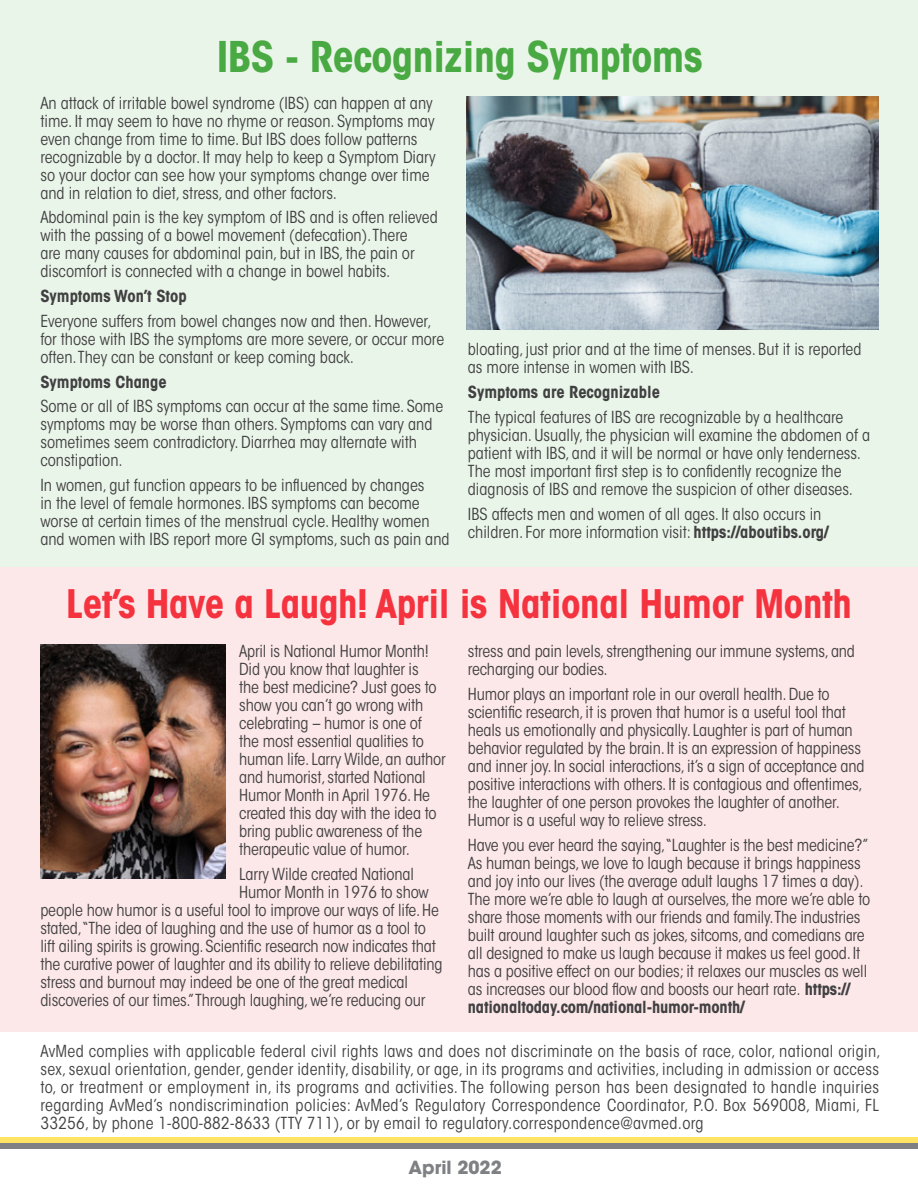
<style>
.page{position:relative;width:918px;height:1188px;background:#fff}
.page>*{position:absolute;margin:0;border:0;box-sizing:border-box;transform-origin:0 0}
.t1{font:700 condensed 42px "ITC Avant Garde Std";letter-spacing:-.01em;color:#49a942}
.t2{font:700 condensed 39px "ITC Avant Garde Std";letter-spacing:-.01em;color:#f5333f}
.t3{font:700 18px "ITC Avant Garde Std";color:#7e8083}
.t4{font:condensed 16.5px/18px "ITC Avant Garde Std";letter-spacing:-.01em;color:#414042}
.t5{font:700 condensed 16.5px "ITC Avant Garde Std";color:#414042}
.s1{font-weight:700}
</style>
<div class="page">
<div style="left:0;top:1137px;width:918px;height:9px;background:#ffe363"></div>
<div style="left:0;top:1143px;width:918px;height:6px;background:#7e8083"></div>
<div style="left:0;top:0;width:918px;height:567px;background:#eaf5e9"></div>
<div style="left:0;top:567px;width:918px;height:464px;background:#fde8e9"></div>
<img style="left:466px;top:96px;width:412px;height:234px">
<img style="left:40px;top:645px;width:186px;height:233px">
<h1 class="t1" style="left:217px;top:29px;width:488px">IBS - Recognizing Symptoms</h1>
<p class="t4" style="left:40px;top:94px;width:397px">An attack of irritable bowel syndrome (IBS) can happen at any time. It may seem to have no rhyme or reason. Symptoms may even change from time to time. But IBS does follow patterns recognizable by a doctor. It may help to keep a Symptom Diary so your doctor can see how your symptoms change over time and in relation to diet, stress, and other factors.</p>
<p class="t4" style="left:40px;top:208px;width:399px">Abdominal pain is the key symptom of IBS and is often relieved with the passing of a bowel movement (defecation). There<br>are many causes for abdominal pain, but in IBS, the pain or discomfort is connected with a change in bowel habits.</p>
<p class="t5" style="left:40px;top:285px;width:148px">Symptoms Won’t Stop</p>
<p class="t4" style="left:40px;top:312px;width:405px">Everyone suffers from bowel changes now and then. However, for those with IBS the symptoms are more severe, or occur more often. They can be constant or keep coming back.</p>
<p class="t5" style="left:40px;top:371px;width:128px">Symptoms Change</p>
<p class="t4" style="left:40px;top:397px;width:404px">Some or all of IBS symptoms can occur at the same time. Some symptoms may be worse than others. Symptoms can vary and sometimes seem contradictory. Diarrhea may alternate with constipation.</p>
<p class="t4" style="left:40px;top:476px;width:411px">In women, gut function appears to be influenced by changes<br>in the level of female hormones. IBS symptoms can become worse at certain times of the menstrual cycle. Healthy women and women with IBS report more GI symptoms, such as pain and</p>
<p class="t4" style="left:468px;top:340px;width:395px">bloating, just prior and at the time of menses. But it is reported as more intense in women with IBS.</p>
<p class="t5" style="left:468px;top:382px;width:194px">Symptoms are Recognizable</p>
<p class="t4" style="left:468px;top:408px;width:404px">The typical features of IBS are recognizable by a healthcare physician. Usually, the physician will examine the abdomen of a patient with IBS, and it will be normal or have only tenderness.<br>The most important first step is to confidently recognize the diagnosis of IBS and remove the suspicion of other diseases.</p>
<p class="t4" style="left:468px;top:505px;width:362px">IBS affects men and women of all ages. It also occurs in children. For more information visit: <span class="s1">https://aboutibs.org/</span></p>
<h2 class="t2" style="left:66px;top:579px;width:788px">Let’s Have a Laugh! April is National Humor Month</h2>
<p class="t4" style="left:239px;top:642px;width:208px">April is National Humor Month!<br>Did you know that laughter is<br>the best medicine? Just goes to show you can’t go wrong with celebrating – humor is one of the most essential qualities to human life. Larry Wilde, an author and humorist, started National<br>Humor Month in April 1976. He created this day with the idea to bring public awareness of the therapeutic value of humor.</p>
<p class="t4" style="left:239px;top:865px;width:176px">Larry Wilde created National</p>
<p class="t4" style="left:239px;top:883px;width:191px">Humor Month in 1976 to show</p>
<p class="t4" style="left:40px;top:901px;width:400px">people how humor is a useful tool to improve our ways of life. He</p>
<p class="t4" style="left:40px;top:919px;width:387px">stated,“The idea of laughing and the use of humor as a tool to</p>
<p class="t4" style="left:40px;top:937px;width:397px">lift ailing spirits is growing. Scientific research now indicates that</p>
<p class="t4" style="left:40px;top:955px;width:404px">the curative power of laughter and its ability to relieve debilitating</p>
<p class="t4" style="left:40px;top:973px;width:369px">stress and burnout may indeed be one of the great medical</p>
<p class="t4" style="left:40px;top:991px;width:386px">discoveries of our times.” Through laughing, we’re reducing our</p>
<p class="t4" style="left:468px;top:642px;width:389px">stress and pain levels, strengthening our immune systems, and recharging our bodies.</p>
<p class="t4" style="left:468px;top:685px;width:398px">Humor plays an important role in our overall health. Due to scientific research, it is proven that humor is a useful tool that heals us emotionally and physically. Laughter is part of human behavior regulated by the brain. It is an expression of happiness and inner joy. In social interactions, it’s a sign of acceptance and positive interactions with others. It is contagious and oftentimes, the laughter of one person provokes the laughter of another.<br>Humor is a useful way to relieve stress.</p>
<p class="t4" style="left:468px;top:836px;width:404px">Have you ever heard the saying,“Laughter is the best medicine?” As human beings, we love to laugh because it brings happiness and joy into our lives (the average adult laughs 17 times a day).<br>The more we’re able to laugh at ourselves, the more we’re able to share those moments with our friends and family.The industries built around laughter such as jokes, sitcoms, and comedians are all designed to make us laugh because it makes us feel good. It has a positive effect on our bodies; it relaxes our muscles as well as increases our blood flow and boosts our heart rate. <span class="s1">https:// nationaltoday.com/national-humor-month/</span></p>
<p class="t4" style="left:40px;top:1042px;width:842px;text-align:justify">AvMed complies with applicable federal civil rights laws and does not discriminate on the basis of race, color, national origin, sex, sexual orientation, gender, gender identity, disability, or age, in its programs and activities, including in admission or access to, or treatment or employment in, its programs and activities. The following person has been designated to handle inquiries regarding AvMed’s nondiscrimination policies: AvMed’s Regulatory Correspondence Coordinator, P.O. Box 569008, Miami, FL 33256, by phone 1-800-882-8633 (TTY 711), or by email to regulatory.correspondence@avmed.org</p>
<p class="t3" style="left:409px;top:1156px;width:95px">April 2022</p>
</div>
